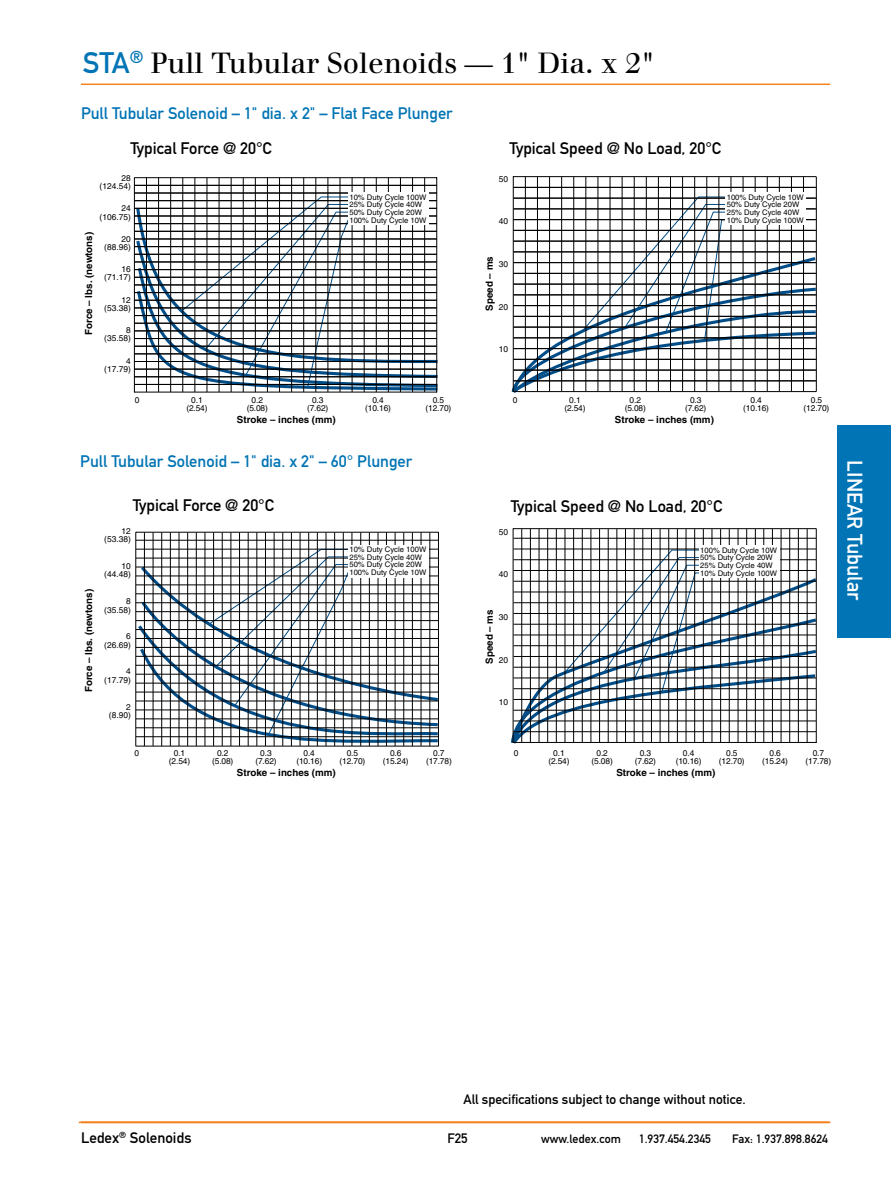
<style>
.page{position:relative;width:891px;height:1188px;background:#fff}
.page>*{position:absolute;margin:0;border:0;box-sizing:border-box;transform-origin:0 0}
.t1{font:28.5px "Walbaum";color:#000}
.t2{font:21px "DIN Mittelschrift";color:#fff}
.t3{font:16.5px "DIN Mittelschrift";color:#0074b4}
.t4{font:16.5px "DIN Mittelschrift";color:#000}
.t5{font:15px "DIN Mittelschrift";color:#000}
.t6{font:13.5px "DIN Mittelschrift";color:#000}
.t7{font:12px "DIN Mittelschrift";color:#000}
.t8{font:700 9.75px "Helvetica";color:#000}
.t9{font:8.4px/8.4px "Helvetica";color:#000;text-align:center}
.t10{font:7.65px/7.6px "Helvetica";color:#000}
.s1{font-family:"DIN Mittelschrift";font-size:29.25px;color:#0074b4}
</style>
<div class="page">
<hr style="left:81px;top:84px;width:749px;height:1px;background:#f58220">
<div style="left:837px;top:425px;width:54px;height:213px;background:#0074b4"></div>
<hr style="left:79px;top:1122px;width:749px;height:1px;background:#f58220">
<hr style="left:81px;top:1122px;width:749px;height:1px;background:#f58220">
<svg style="left:511px;top:390px;width:305px;height:3px"></svg>
<svg style="left:133px;top:177px;width:305px;height:216px"></svg>
<hr style="left:134px;top:185px;width:303px;height:1px;background:#000">
<hr style="left:134px;top:193px;width:303px;height:1px;background:#000">
<hr style="left:134px;top:200px;width:303px;height:1px;background:#000">
<hr style="left:134px;top:208px;width:303px;height:1px;background:#000">
<hr style="left:134px;top:216px;width:303px;height:1px;background:#000">
<hr style="left:134px;top:223px;width:303px;height:1px;background:#000">
<hr style="left:134px;top:231px;width:303px;height:1px;background:#000">
<hr style="left:134px;top:239px;width:303px;height:1px;background:#000">
<hr style="left:134px;top:246px;width:303px;height:1px;background:#000">
<hr style="left:134px;top:254px;width:303px;height:1px;background:#000">
<hr style="left:134px;top:262px;width:303px;height:1px;background:#000">
<hr style="left:134px;top:269px;width:303px;height:1px;background:#000">
<hr style="left:134px;top:277px;width:303px;height:1px;background:#000">
<hr style="left:134px;top:285px;width:303px;height:1px;background:#000">
<hr style="left:134px;top:292px;width:303px;height:1px;background:#000">
<hr style="left:134px;top:300px;width:303px;height:1px;background:#000">
<hr style="left:134px;top:308px;width:303px;height:1px;background:#000">
<hr style="left:134px;top:315px;width:303px;height:1px;background:#000">
<hr style="left:134px;top:323px;width:303px;height:1px;background:#000">
<hr style="left:134px;top:330px;width:303px;height:1px;background:#000">
<hr style="left:134px;top:338px;width:303px;height:1px;background:#000">
<hr style="left:134px;top:346px;width:303px;height:1px;background:#000">
<hr style="left:134px;top:353px;width:303px;height:1px;background:#000">
<hr style="left:134px;top:361px;width:303px;height:1px;background:#000">
<hr style="left:134px;top:369px;width:303px;height:1px;background:#000">
<hr style="left:134px;top:376px;width:303px;height:1px;background:#000">
<hr style="left:134px;top:384px;width:303px;height:1px;background:#000">
<div style="left:348px;top:192px;width:81px;height:33px;background:#fff"></div>
<svg style="left:512px;top:176px;width:305px;height:216px"></svg>
<hr style="left:514px;top:187px;width:303px;height:1px;background:#000">
<hr style="left:514px;top:198px;width:303px;height:1px;background:#000">
<hr style="left:514px;top:208px;width:303px;height:1px;background:#000">
<hr style="left:514px;top:219px;width:303px;height:1px;background:#000">
<hr style="left:514px;top:230px;width:303px;height:1px;background:#000">
<hr style="left:514px;top:241px;width:303px;height:1px;background:#000">
<hr style="left:514px;top:251px;width:303px;height:1px;background:#000">
<hr style="left:514px;top:262px;width:303px;height:1px;background:#000">
<hr style="left:514px;top:273px;width:303px;height:1px;background:#000">
<hr style="left:514px;top:284px;width:303px;height:1px;background:#000">
<hr style="left:514px;top:294px;width:303px;height:1px;background:#000">
<hr style="left:514px;top:305px;width:303px;height:1px;background:#000">
<hr style="left:514px;top:316px;width:303px;height:1px;background:#000">
<hr style="left:514px;top:327px;width:303px;height:1px;background:#000">
<hr style="left:514px;top:337px;width:303px;height:1px;background:#000">
<hr style="left:514px;top:348px;width:303px;height:1px;background:#000">
<hr style="left:514px;top:359px;width:303px;height:1px;background:#000">
<hr style="left:514px;top:370px;width:303px;height:1px;background:#000">
<hr style="left:514px;top:380px;width:303px;height:1px;background:#000">
<div style="left:726px;top:192px;width:80px;height:33px;background:#fff"></div>
<svg style="left:512px;top:528px;width:305px;height:216px"></svg>
<div style="left:699px;top:545px;width:80px;height:33px;background:#fff"></div>
<svg style="left:135px;top:531px;width:304px;height:216px"></svg>
<div style="left:348px;top:545px;width:81px;height:32px;background:#fff"></div>
<h1 class="t1" style="left:83px;top:46px;width:573px"><span class="s1">STA</span><sup>®</sup> Pull Tubular Solenoids — 1" Dia. x 2"</h1>
<h3 class="t3" style="left:81px;top:103px;width:373px">Pull Tubular Solenoid – 1" dia. x 2" – Flat Face Plunger</h3>
<h3 class="t4" style="left:130px;top:138px;width:143px">Typical Force @ 20°C</h3>
<h3 class="t4" style="left:510px;top:138px;width:213px">Typical Speed @ No Load, 20°C</h3>
<p class="t9" style="left:100px;top:174px;width:33px;text-align:right">28 (124.54)</p>
<p class="t9" style="left:100px;top:204px;width:33px;text-align:right">24 (106.75)</p>
<p class="t8" style="left:83px;top:335px;width:105px;rotate:-90deg">Force – lbs. (newtons)</p>
<p class="t9" style="left:104px;top:235px;width:28px;text-align:right">20 (88.96)</p>
<p class="t9" style="left:104px;top:265px;width:28px;text-align:right">16 (71.17)</p>
<p class="t9" style="left:104px;top:295px;width:28px;text-align:right">12 (53.38)</p>
<p class="t9" style="left:104px;top:326px;width:28px;text-align:right">8 (35.58)</p>
<p class="t9" style="left:104px;top:356px;width:28px;text-align:right">4 (17.79)</p>
<p class="t9" style="left:499px;top:174px;width:11px">50</p>
<p class="t10" style="left:349px;top:193px;width:78px">10% Duty Cycle 100W<br>25% Duty Cycle 40W<br>50% Duty Cycle 20W<br>100% Duty Cycle 10W</p>
<p class="t10" style="left:727px;top:193px;width:78px">100% Duty Cycle 10W<br>50% Duty Cycle 20W<br>25% Duty Cycle 40W<br>10% Duty Cycle 100W</p>
<p class="t9" style="left:499px;top:217px;width:11px">40</p>
<p class="t8" style="left:483px;top:311px;width:56px;rotate:-90deg">Speed – ms</p>
<p class="t9" style="left:499px;top:260px;width:11px">30</p>
<p class="t9" style="left:499px;top:302px;width:11px">20</p>
<p class="t9" style="left:499px;top:345px;width:11px">10</p>
<p class="t9" style="left:135px;top:396px;width:6px">0</p>
<p class="t9" style="left:186px;top:396px;width:23px">0.1 (2.54)</p>
<p class="t9" style="left:247px;top:396px;width:23px">0.2 (5.08)</p>
<p class="t9" style="left:307px;top:396px;width:23px">0.3 (7.62)</p>
<p class="t9" style="left:365px;top:396px;width:27px">0.4 (10.16)</p>
<p class="t9" style="left:426px;top:396px;width:27px">0.5 (12.70)</p>
<p class="t8" style="left:237px;top:414px;width:100px">Stroke – inches (mm)</p>
<h3 class="t3" style="left:80px;top:451px;width:333px">Pull Tubular Solenoid – 1" dia. x 2" – 60° Plunger</h3>
<p class="t9" style="left:513px;top:396px;width:6px">0</p>
<p class="t9" style="left:564px;top:396px;width:23px">0.1 (2.54)</p>
<p class="t9" style="left:625px;top:396px;width:23px">0.2 (5.08)</p>
<p class="t9" style="left:685px;top:396px;width:23px">0.3 (7.62)</p>
<p class="t9" style="left:743px;top:396px;width:27px">0.4 (10.16)</p>
<p class="t9" style="left:804px;top:396px;width:27px">0.5 (12.70)</p>
<p class="t8" style="left:615px;top:414px;width:100px">Stroke – inches (mm)</p>
<h3 class="t4" style="left:133px;top:496px;width:143px">Typical Force @ 20°C</h3>
<h3 class="t4" style="left:511px;top:496px;width:213px">Typical Speed @ No Load, 20°C</h3>
<p class="t8" style="left:83px;top:692px;width:105px;rotate:-90deg">Force – lbs. (newtons)</p>
<p class="t9" style="left:104px;top:527px;width:28px;text-align:right">12 (53.38)</p>
<p class="t9" style="left:104px;top:562px;width:28px;text-align:right">10 (44.48)</p>
<p class="t9" style="left:104px;top:597px;width:28px;text-align:right">8 (35.58)</p>
<p class="t9" style="left:104px;top:632px;width:28px;text-align:right">6 (26.69)</p>
<p class="t9" style="left:104px;top:667px;width:28px;text-align:right">4 (17.79)</p>
<p class="t9" style="left:109px;top:703px;width:23px;text-align:right">2 (8.90)</p>
<p class="t10" style="left:349px;top:546px;width:78px">10% Duty Cycle 100W<br>25% Duty Cycle 40W<br>50% Duty Cycle 20W<br>100% Duty Cycle 10W</p>
<p class="t9" style="left:134px;top:749px;width:6px">0</p>
<p class="t9" style="left:169px;top:749px;width:23px">0.1 (2.54)</p>
<p class="t9" style="left:212px;top:749px;width:23px">0.2 (5.08)</p>
<p class="t9" style="left:255px;top:749px;width:23px">0.3 (7.62)</p>
<p class="t9" style="left:296px;top:749px;width:27px">0.4 (10.16)</p>
<p class="t9" style="left:340px;top:749px;width:27px">0.5 (12.70)</p>
<p class="t8" style="left:237px;top:767px;width:100px">Stroke – inches (mm)</p>
<p class="t9" style="left:383px;top:749px;width:27px">0.6 (15.24)</p>
<p class="t9" style="left:426px;top:749px;width:27px">0.7 (17.78)</p>
<p class="t9" style="left:499px;top:527px;width:11px">50</p>
<p class="t9" style="left:499px;top:570px;width:11px">40</p>
<p class="t8" style="left:483px;top:664px;width:56px;rotate:-90deg">Speed – ms</p>
<p class="t9" style="left:499px;top:613px;width:11px">30</p>
<p class="t9" style="left:499px;top:655px;width:11px">20</p>
<p class="t9" style="left:499px;top:698px;width:11px">10</p>
<p class="t10" style="left:700px;top:546px;width:78px">100% Duty Cycle 10W<br>50% Duty Cycle 20W<br>25% Duty Cycle 40W<br>10% Duty Cycle 100W</p>
<p class="t9" style="left:514px;top:749px;width:6px">0</p>
<p class="t9" style="left:548px;top:749px;width:23px">0.1 (2.54)</p>
<p class="t9" style="left:592px;top:749px;width:23px">0.2 (5.08)</p>
<p class="t9" style="left:635px;top:749px;width:23px">0.3 (7.62)</p>
<p class="t9" style="left:676px;top:749px;width:27px">0.4 (10.16)</p>
<p class="t9" style="left:719px;top:749px;width:27px">0.5 (12.70)</p>
<p class="t9" style="left:762px;top:749px;width:27px">0.6 (15.24)</p>
<p class="t9" style="left:805px;top:749px;width:27px">0.7 (17.78)</p>
<p class="t8" style="left:616px;top:767px;width:100px">Stroke – inches (mm)</p>
<h2 class="t2" style="left:867px;top:460px;width:142px;rotate:90deg">LINEAR Tubular</h2>
<h3 class="t6" style="left:464px;top:1091px;width:284px">All specifications subject to change without notice.</h3>
<p class="t8" style="left:614px;top:1126px;width:100px">Stroke – inches (mm)</p>
<h3 class="t5" style="left:81px;top:1129px;width:112px">Ledex<sup>®</sup> Solenoids</h3>
<h3 class="t7" style="left:541px;top:1132px;width:81px">www.ledex.com</h3>
<h3 class="t7" style="left:639px;top:1132px;width:73px">1.937.454.2345</h3>
<h3 class="t7" style="left:732px;top:1132px;width:97px">Fax: 1.937.898.8624</h3>
<h3 class="t6" style="left:448px;top:1131px;width:22px">F25</h3>
</div>
